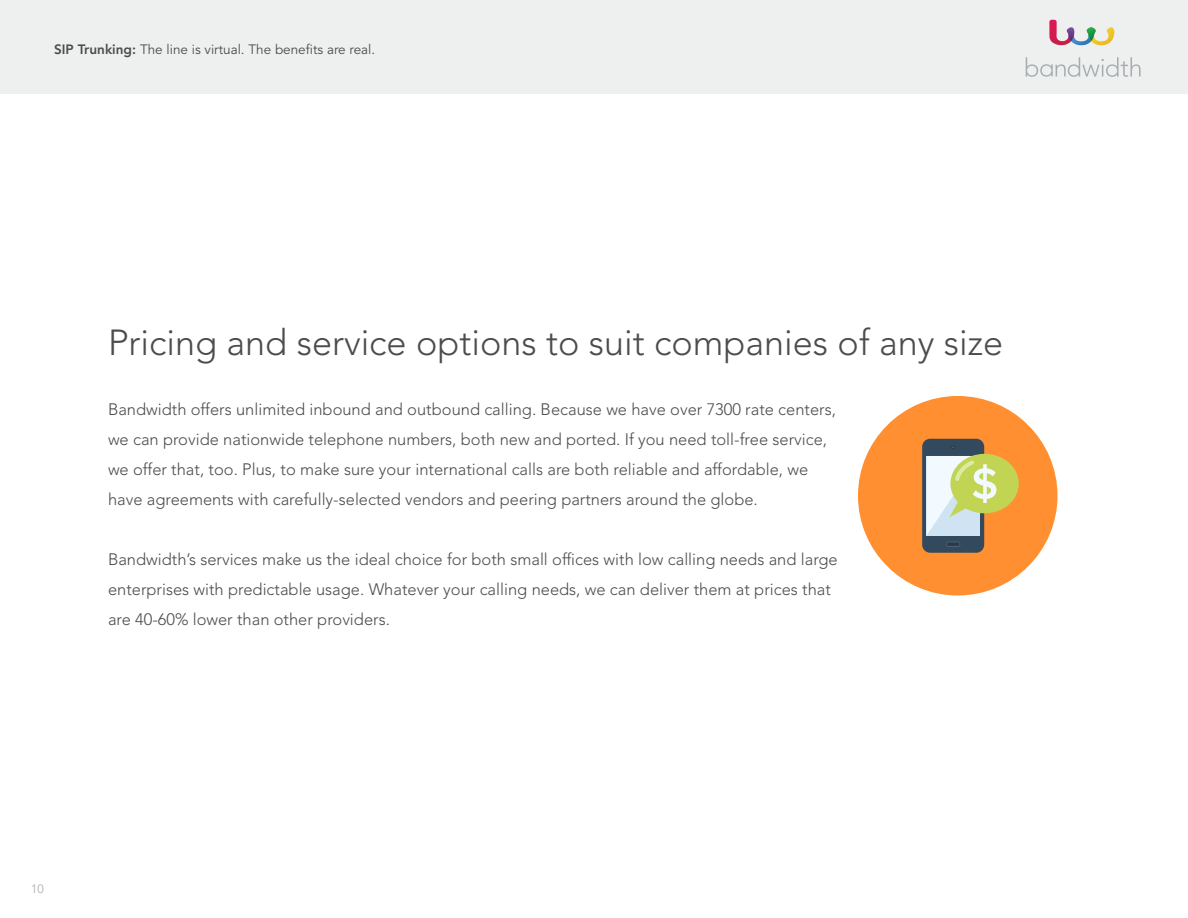
<style>
.page{position:relative;width:1188px;height:918px;background:#fff}
.page>*{position:absolute;margin:0;border:0;box-sizing:border-box;transform-origin:0 0}
.t1{font:300 36px "Avenir LT Pro";color:#4b4c4d}
.t2{font:300 16.5px/30px "Avenir LT Pro";color:#4b4c4d}
.t3{font:13.5px "Avenir LT Pro";color:#4b4c4d}
.t4{font:300 12px "Avenir LT Pro";color:#a8a9ad}
.s1{font-weight:800}
</style>
<div class="page">
<div style="left:0;top:0;width:1188px;height:93px;background:#eeefef"></div>
<svg style="left:1049px;top:20px;width:66px;height:26px"></svg>
<svg style="left:1026px;top:57px;width:115px;height:20px"></svg>
<div style="left:858px;top:396px;width:200px;height:200px;background:#ff8f30;border-radius:50%"></div>
<div style="left:922px;top:439px;width:62px;height:114px;background:#334a5e;border-radius:8px"></div>
<div style="left:946px;top:542px;width:14px;height:5px;background:#4c6070;border-radius:2px"></div>
<hr style="left:947px;top:542px;width:13px;height:4px;background:#293b4d;border-radius:2px">
<div style="left:950px;top:454px;width:69px;height:59px;background:#c2d454;border-radius:50%"></div>
<svg style="left:927px;top:456px;width:69px;height:80px"></svg>
<p class="t3" style="left:54px;top:42px;width:323px"><span class="s1">SIP Trunking:</span> The line is virtual. The benefits are real.</p>
<p class="t1" style="left:108px;top:322px;width:897px">Pricing and service options to suit companies of any size</p>
<p class="t2" style="left:108px;top:395px;width:730px">Bandwidth offers unlimited inbound and outbound calling. Because we have over 7300 rate centers, we can provide nationwide telephone numbers, both new and ported. If you need toll-free service, we offer that, too. Plus, to make sure your international calls are both reliable and affordable, we have agreements with carefully-selected vendors and peering partners around the globe.</p>
<p class="t2" style="left:108px;top:545px;width:731px">Bandwidth’s services make us the ideal choice for both small offices with low calling needs and large enterprises with predictable usage. Whatever your calling needs, we can deliver them at prices that are 40-60% lower than other providers.</p>
<p class="t4" style="left:31px;top:881px;width:14px">10</p>
</div>
